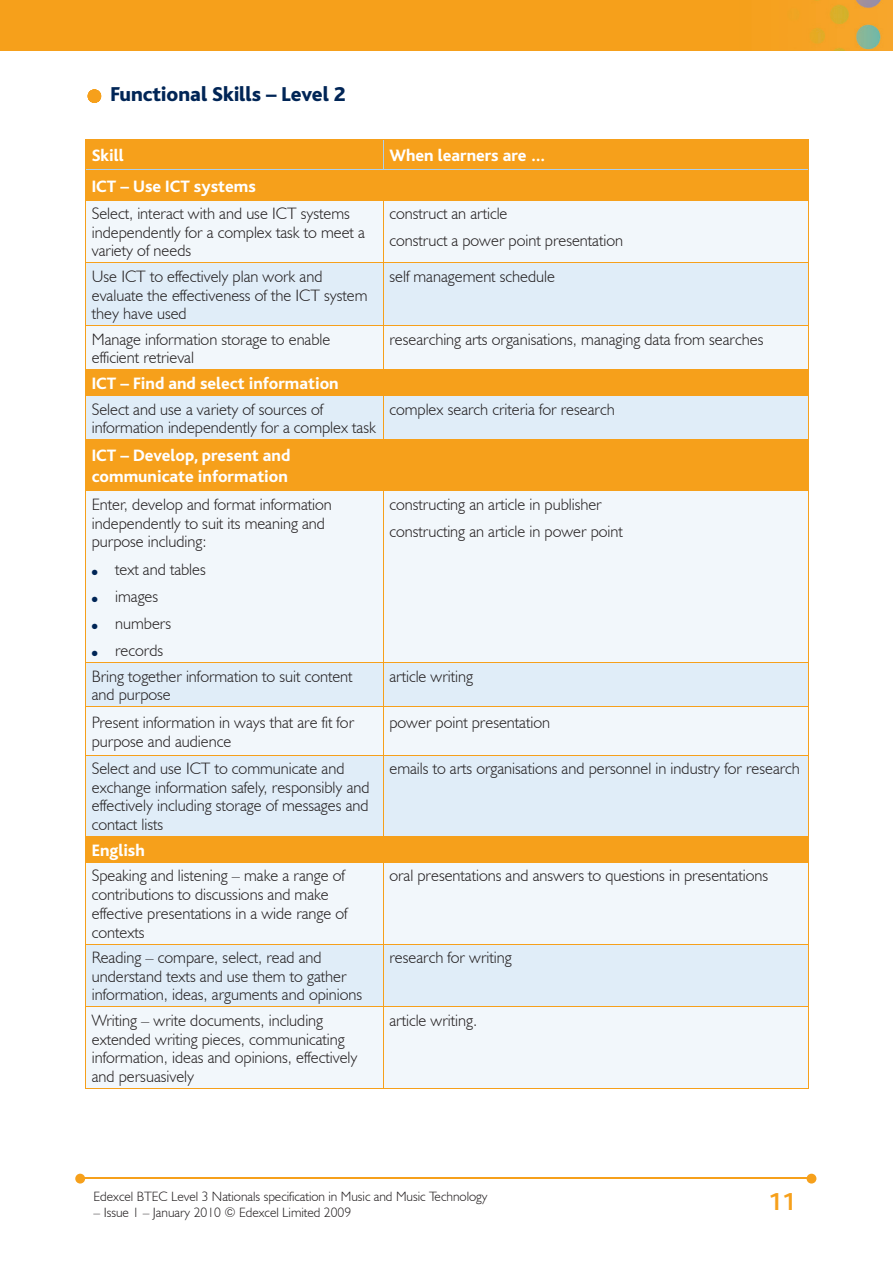
<style>
.page{position:relative;width:893px;height:1263px;background:#fff}
.page>*{position:absolute;margin:0;border:0;box-sizing:border-box;transform-origin:0 0}
.t1{font:700 25.5px "Bliss";color:#f6a01b}
.t2{font:800 21px "Bliss";color:#002556}
.t3{font:800 17.25px/21px "Bliss";color:#fff}
.t4{font:300 16.5px/18.8px "Humanist 521 BT";color:#231f20}
.t5{font:300 13.5px "Humanist 521 BT";color:#231f20}
.t6{font:7.5px "Zapf Dingbats";color:#002556}
</style>
<div class="page">
<img style="left:0;top:0;width:893px;height:51px">
<hr style="left:82px;top:1178px;width:728px;height:1px;background:#f6a01b">
<svg style="left:807px;top:1174px;width:9px;height:9px"></svg>
<svg style="left:75px;top:1174px;width:10px;height:9px"></svg>
<svg style="left:88px;top:89px;width:13px;height:14px"></svg>
<div style="left:86px;top:140px;width:722px;height:60px;background:#f6a01b"></div>
<div style="left:86px;top:201px;width:722px;height:887px;background:#f2f7fb"></div>
<svg style="left:86px;top:263px;width:722px;height:743px;fill:#f2f7fb"></svg>
<div style="left:86px;top:370px;width:722px;height:492px;background:#f6a01b"></div>
<svg style="left:86px;top:396px;width:722px;height:440px"></svg>
<div style="left:86px;top:707px;width:722px;height:48px;background:#f2f7fb"></div>
<hr style="left:383px;top:140px;width:1px;height:30px;background:#accfed">
<hr style="left:86px;top:170px;width:297px;height:1px;background:#accfed">
<hr style="left:383px;top:170px;width:425px;height:1px;background:#accfed">
<hr style="left:85px;top:140px;width:1px;height:30px;background:#f6a01b">
<hr style="left:808px;top:140px;width:1px;height:30px;background:#f6a01b">
<hr style="left:85px;top:139px;width:298px;height:1px;background:#f6a01b">
<hr style="left:383px;top:139px;width:426px;height:1px;background:#f6a01b">
<hr style="left:383px;top:170px;width:1px;height:30px;background:#f6a01b">
<hr style="left:85px;top:170px;width:1px;height:30px;background:#f6a01b">
<hr style="left:808px;top:170px;width:1px;height:30px;background:#f6a01b">
<hr style="left:85px;top:200px;width:1px;height:62px;background:#f6a01b">
<hr style="left:85px;top:200px;width:298px;height:1px;background:#f6a01b">
<hr style="left:383px;top:200px;width:1px;height:62px;background:#f6a01b">
<hr style="left:808px;top:200px;width:1px;height:62px;background:#f6a01b">
<hr style="left:383px;top:200px;width:426px;height:1px;background:#f6a01b">
<hr style="left:85px;top:263px;width:1px;height:62px;background:#f6a01b">
<hr style="left:85px;top:262px;width:298px;height:1px;background:#f6a01b">
<hr style="left:383px;top:263px;width:1px;height:62px;background:#f6a01b">
<hr style="left:808px;top:263px;width:1px;height:62px;background:#f6a01b">
<hr style="left:383px;top:262px;width:426px;height:1px;background:#f6a01b">
<hr style="left:85px;top:326px;width:1px;height:43px;background:#f6a01b">
<hr style="left:85px;top:325px;width:298px;height:1px;background:#f6a01b">
<hr style="left:383px;top:326px;width:1px;height:43px;background:#f6a01b">
<hr style="left:808px;top:326px;width:1px;height:43px;background:#f6a01b">
<hr style="left:383px;top:325px;width:426px;height:1px;background:#f6a01b">
<svg style="left:85px;top:370px;width:1px;height:25px"></svg>
<hr style="left:85px;top:369px;width:298px;height:1px;background:#f6a01b">
<svg style="left:383px;top:370px;width:1px;height:25px"></svg>
<svg style="left:808px;top:370px;width:1px;height:25px"></svg>
<hr style="left:383px;top:369px;width:426px;height:1px;background:#f6a01b">
<hr style="left:85px;top:396px;width:1px;height:43px;background:#f6a01b">
<hr style="left:85px;top:395px;width:298px;height:1px;background:#f6a01b">
<hr style="left:383px;top:396px;width:1px;height:43px;background:#f6a01b">
<hr style="left:808px;top:396px;width:1px;height:43px;background:#f6a01b">
<hr style="left:383px;top:395px;width:426px;height:1px;background:#f6a01b">
<hr style="left:383px;top:440px;width:1px;height:50px;background:#f6a01b">
<hr style="left:85px;top:440px;width:1px;height:50px;background:#f6a01b">
<hr style="left:808px;top:440px;width:1px;height:50px;background:#f6a01b">
<hr style="left:85px;top:439px;width:298px;height:1px;background:#f6a01b">
<hr style="left:383px;top:439px;width:426px;height:1px;background:#f6a01b">
<hr style="left:85px;top:491px;width:1px;height:171px;background:#f6a01b">
<hr style="left:85px;top:490px;width:298px;height:1px;background:#f6a01b">
<hr style="left:383px;top:491px;width:1px;height:171px;background:#f6a01b">
<hr style="left:808px;top:491px;width:1px;height:171px;background:#f6a01b">
<hr style="left:383px;top:490px;width:426px;height:1px;background:#f6a01b">
<hr style="left:85px;top:663px;width:1px;height:43px;background:#f6a01b">
<hr style="left:85px;top:662px;width:298px;height:1px;background:#f6a01b">
<hr style="left:383px;top:663px;width:1px;height:43px;background:#f6a01b">
<hr style="left:808px;top:663px;width:1px;height:43px;background:#f6a01b">
<hr style="left:383px;top:662px;width:426px;height:1px;background:#f6a01b">
<hr style="left:383px;top:707px;width:1px;height:48px;background:#f6a01b">
<hr style="left:85px;top:707px;width:1px;height:48px;background:#f6a01b">
<hr style="left:808px;top:707px;width:1px;height:48px;background:#f6a01b">
<hr style="left:85px;top:706px;width:298px;height:1px;background:#f6a01b">
<hr style="left:383px;top:706px;width:426px;height:1px;background:#f6a01b">
<hr style="left:85px;top:755px;width:1px;height:81px;background:#f6a01b">
<hr style="left:85px;top:755px;width:298px;height:1px;background:#f6a01b">
<hr style="left:383px;top:755px;width:1px;height:81px;background:#f6a01b">
<hr style="left:808px;top:755px;width:1px;height:81px;background:#f6a01b">
<hr style="left:383px;top:755px;width:426px;height:1px;background:#f6a01b">
<svg style="left:85px;top:837px;width:1px;height:25px"></svg>
<hr style="left:85px;top:836px;width:298px;height:1px;background:#f6a01b">
<svg style="left:383px;top:837px;width:1px;height:25px"></svg>
<svg style="left:808px;top:837px;width:1px;height:25px"></svg>
<hr style="left:383px;top:836px;width:426px;height:1px;background:#f6a01b">
<hr style="left:85px;top:863px;width:1px;height:81px;background:#f6a01b">
<hr style="left:85px;top:862px;width:298px;height:1px;background:#f6a01b">
<hr style="left:383px;top:863px;width:1px;height:81px;background:#f6a01b">
<hr style="left:808px;top:863px;width:1px;height:81px;background:#f6a01b">
<hr style="left:383px;top:862px;width:426px;height:1px;background:#f6a01b">
<hr style="left:85px;top:944px;width:1px;height:62px;background:#f6a01b">
<hr style="left:85px;top:944px;width:298px;height:1px;background:#f6a01b">
<hr style="left:383px;top:944px;width:1px;height:62px;background:#f6a01b">
<hr style="left:808px;top:944px;width:1px;height:62px;background:#f6a01b">
<hr style="left:383px;top:944px;width:426px;height:1px;background:#f6a01b">
<hr style="left:85px;top:1088px;width:298px;height:1px;background:#f6a01b">
<hr style="left:85px;top:1007px;width:1px;height:81px;background:#f6a01b">
<hr style="left:85px;top:1006px;width:298px;height:1px;background:#f6a01b">
<hr style="left:383px;top:1088px;width:426px;height:1px;background:#f6a01b">
<hr style="left:383px;top:1007px;width:1px;height:81px;background:#f6a01b">
<hr style="left:808px;top:1007px;width:1px;height:81px;background:#f6a01b">
<hr style="left:383px;top:1006px;width:426px;height:1px;background:#f6a01b">
<p class="t2" style="left:111px;top:83px;width:237px">Functional Skills – Level 2</p>
<p class="t3" style="left:92px;top:146px;width:33px">Skill</p>
<p class="t3" style="left:389px;top:146px;width:158px">When learners are …</p>
<p class="t3" style="left:92px;top:176px;width:166px">ICT – Use ICT systems</p>
<p class="t4" style="left:92px;top:204px;width:275px">Select, interact with and use ICT systems independently for a complex task to meet a variety of needs</p>
<p class="t4" style="left:389px;top:199px;width:235px;line-height:27.3px">construct an article<br>construct a power point presentation</p>
<p class="t4" style="left:92px;top:266px;width:277px">Use ICT to effectively plan work and evaluate the effectiveness of the ICT system they have used</p>
<p class="t4" style="left:389px;top:266px;width:167px">self management schedule</p>
<p class="t4" style="left:92px;top:329px;width:240px">Manage information storage to enable efficient retrieval</p>
<p class="t4" style="left:389px;top:329px;width:375px">researching arts organisations, managing data from searches</p>
<p class="t3" style="left:92px;top:373px;width:248px">ICT – Find and select information</p>
<p class="t4" style="left:92px;top:399px;width:286px">Select and use a variety of sources of information independently for a complex task</p>
<p class="t4" style="left:389px;top:399px;width:227px">complex search criteria for research</p>
<p class="t3" style="left:92px;top:446px;width:200px">ICT – Develop, present and communicate information</p>
<p class="t4" style="left:92px;top:494px;width:241px">Enter, develop and format information independently to suit its meaning and purpose including:</p>
<p class="t4" style="left:115px;top:555px;width:92px;line-height:27.3px">text and tables images numbers records</p>
<p class="t4" style="left:389px;top:490px;width:235px;line-height:27.3px">constructing an article in publisher constructing an article in power point</p>
<p class="t6" style="left:92px;top:568px;width:7px">●</p>
<p class="t6" style="left:92px;top:596px;width:7px">●</p>
<p class="t6" style="left:92px;top:623px;width:7px">●</p>
<p class="t6" style="left:92px;top:650px;width:7px">●</p>
<p class="t4" style="left:92px;top:666px;width:262px">Bring together information to suit content and purpose</p>
<p class="t4" style="left:389px;top:666px;width:85px">article writing</p>
<p class="t4" style="left:92px;top:712px;width:264px">Present information in ways that are fit for purpose and audience</p>
<p class="t4" style="left:389px;top:712px;width:162px">power point presentation</p>
<p class="t4" style="left:92px;top:759px;width:279px">Select and use ICT to communicate and exchange information safely, responsibly and effectively including storage of messages and contact lists</p>
<p class="t4" style="left:389px;top:759px;width:412px">emails to arts organisations and personnel in industry for research</p>
<p class="t3" style="left:92px;top:840px;width:55px">English</p>
<p class="t4" style="left:92px;top:866px;width:257px">Speaking and listening – make a range of contributions to discussions and make effective presentations in a wide range of contexts</p>
<p class="t4" style="left:389px;top:866px;width:380px">oral presentations and answers to questions in presentations</p>
<p class="t4" style="left:92px;top:948px;width:272px">Reading – compare, select, read and understand texts and use them to gather information, ideas, arguments and opinions</p>
<p class="t4" style="left:389px;top:948px;width:124px">research for writing</p>
<p class="t4" style="left:92px;top:1010px;width:267px">Writing – write documents, including extended writing pieces, communicating information, ideas and opinions, effectively and persuasively</p>
<p class="t4" style="left:389px;top:1010px;width:89px">article writing.</p>
<p class="t5" style="left:94px;top:1188px;width:396px">Edexcel BTEC Level 3 Nationals specification in Music and Music Technology</p>
<p class="t5" style="left:94px;top:1204px;width:259px">– Issue 1 – January 2010 © Edexcel Limited 2009</p>
<h1 class="t1" style="left:768px;top:1189px;width:29px">11</h1>
</div>
